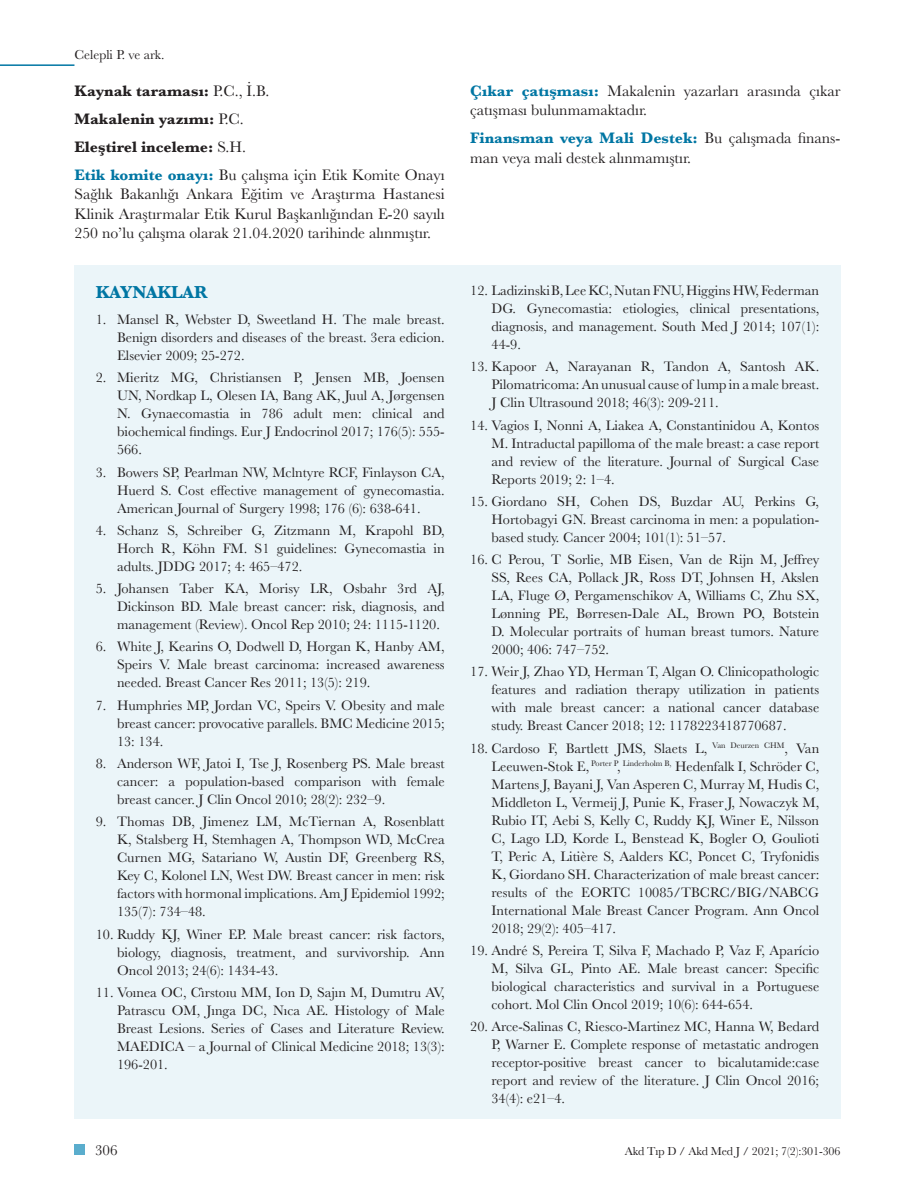
<style>
.page{position:relative;width:915px;height:1191px;background:#fff}
.page>*{position:absolute;margin:0;border:0;box-sizing:border-box;transform-origin:0 0}
.t1{font:700 18px "Baskerville";color:#0076a3}
.t2{font:15.75px/19.5px "Baskerville";color:#231f20}
.t3{font:700 15.75px/28px "Baskerville";color:#231f20}
.t4{font:15px "Baskerville";color:#231f20}
.t5{font:14.25px/18px "Baskerville";color:#231f20;text-align:justify}
.t6{font:13.5px "Baskerville";color:#231f20}
.t7{font:12px "Baskerville";letter-spacing:-.01em;color:#231f20}
.s1{font-weight:400}
.s2{color:#0076a3}
.s3{font-weight:700;color:#0076a3}
</style>
<div class="page">
<div style="left:74px;top:1144px;width:10px;height:10px;background:#5aadcd"></div>
<hr style="left:0;top:64px;width:74px;height:2px;background:#0076a3">
<div style="left:74px;top:265px;width:766px;height:853px;background:#ebf5f9"></div>
<p class="t6" style="left:74px;top:46px;width:91px">Celepli P. ve ark.</p>
<p class="t3" style="left:74px;top:77px;width:371px">Kaynak taraması: <span class="s1">P.C., İ.B.<br></span>Makalenin yazımı: <span class="s1">P.C.<br></span>Eleştirel inceleme: <span class="s1">S.H.<br></span><span class="s2">Etik komite onayı:</span> <span class="s1">Bu çalışma için Etik Komite Onayı</span></p>
<p class="t2" style="left:74px;top:185px;width:371px;text-align:justify">Sağlık Bakanlığı Ankara Eğitim ve Araştırma Hastanesi Klinik Araştırmalar Etik Kurul Başkanlığından E-20 sayılı 250 no’lu çalışma olarak 21.04.2020 tarihinde alınmıştır.</p>
<p class="t1" style="left:96px;top:279px;width:113px">KAYNAKLAR</p>
<p class="t5" style="left:117px;top:311px;width:329px;text-indent:-21px">1. Mansel R, Webster D, Sweetland H. The male breast.<br>Benign disorders and diseases of the breast. 3era edicion.<br>Elsevier 2009; 25-272.</p>
<p class="t5" style="left:117px;top:369px;width:329px;text-indent:-21px">2. Mieritz MG, Christiansen P, Jensen MB, Joensen UN, Nordkap L, Olesen IA, Bang AK, Juul A, Jørgensen N. Gynaecomastia in 786 adult men: clinical and biochemical findings. Eur J Endocrinol 2017; 176(5): 555- 566.</p>
<p class="t5" style="left:117px;top:463px;width:329px;text-indent:-21px">3. Bowers SP, Pearlman NW, Mclntyre RCF, Finlayson CA, Huerd S. Cost effective management of gynecomastia.<br>American Journal of Surgery 1998; 176 (6): 638-641.</p>
<p class="t5" style="left:117px;top:521px;width:329px;text-indent:-21px">4. Schanz S, Schreiber G, Zitzmann M, Krapohl BD, Horch R, Köhn FM. S1 guidelines: Gynecomastia in adults. JDDG 2017; 4: 465–472.</p>
<p class="t5" style="left:117px;top:580px;width:329px;text-indent:-21px">5. Johansen Taber KA, Morisy LR, Osbahr 3rd AJ, Dickinson BD. Male breast cancer: risk, diagnosis, and management (Review). Oncol Rep 2010; 24: 1115-1120.</p>
<p class="t5" style="left:117px;top:638px;width:329px;text-indent:-21px">6. White J, Kearins O, Dodwell D, Horgan K, Hanby AM, Speirs V. Male breast carcinoma: increased awareness needed. Breast Cancer Res 2011; 13(5): 219.</p>
<p class="t5" style="left:117px;top:696px;width:329px;text-indent:-21px">7. Humphries MP, Jordan VC, Speirs V. Obesity and male breast cancer: provocative parallels. BMC Medicine 2015; 13: 134.</p>
<p class="t5" style="left:117px;top:754px;width:329px;text-indent:-21px">8. Anderson WF, Jatoi I, Tse J, Rosenberg PS. Male breast cancer: a population-based comparison with female breast cancer. J Clin Oncol 2010; 28(2): 232–9.</p>
<p class="t5" style="left:117px;top:813px;width:329px;text-indent:-21px">9. Thomas DB, Jimenez LM, McTiernan A, Rosenblatt K, Stalsberg H, Stemhagen A, Thompson WD, McCrea Curnen MG, Satariano W, Austin DF, Greenberg RS, Key C, Kolonel LN, West DW. Breast cancer in men: risk factors with hormonal implications. Am J Epidemiol 1992; 135(7): 734–48.</p>
<p class="t5" style="left:117px;top:925px;width:329px;text-indent:-21px">10. Ruddy KJ, Winer EP. Male breast cancer: risk factors, biology, diagnosis, treatment, and survivorship. Ann Oncol 2013; 24(6): 1434-43.</p>
<p class="t5" style="left:117px;top:983px;width:329px;text-indent:-21px">11. Voınea OC, Cı̂rstoıu MM, Ion D, Sajın M, Dumıtru AV, Patrascu OM, Jınga DC, Nıca AE. Histology of Male Breast Lesions. Series of Cases and Literature Review.<br>MAEDICA – a Journal of Clinical Medicine 2018; 13(3):<br>196-201.</p>
<p class="t4" style="left:95px;top:1140px;width:24px">306</p>
<p class="t2" style="left:470px;top:81px;width:371px"><span class="s3">Çıkar çatışması:</span> Makalenin yazarları arasında çıkar çatışması bulunmamaktadır.</p>
<p class="t2" style="left:470px;top:129px;width:371px"><span class="s3">Finansman veya Mali Destek:</span> Bu çalışmada finans&shy;man veya mali destek alınmamıştır.</p>
<p class="t5" style="left:491px;top:281px;width:329px;text-indent:-21px">12. LadizinskiB,Lee KC,Nutan FNU, Higgins HW, Federman DG. Gynecomastia: etiologies, clinical presentations, diagnosis, and management. South Med J 2014; 107(1):<br>44-9.</p>
<p class="t5" style="left:491px;top:358px;width:329px;text-indent:-21px">13. Kapoor A, Narayanan R, Tandon A, Santosh AK.<br>Pilomatricoma: An unusual cause of lump in a male breast.<br>J Clin Ultrasound 2018; 46(3): 209-211.</p>
<p class="t5" style="left:491px;top:416px;width:329px;text-indent:-21px">14. Vagios I, Nonni A, Liakea A, Constantinidou A, Kontos M. Intraductal papilloma of the male breast: a case report and review of the literature. Journal of Surgical Case Reports 2019; 2: 1–4.</p>
<p class="t5" style="left:491px;top:492px;width:329px;text-indent:-21px">15. Giordano SH, Cohen DS, Buzdar AU, Perkins G, Hortobagyi GN. Breast carcinoma in men: a population&shy;based study. Cancer 2004; 101(1): 51–57.</p>
<p class="t5" style="left:491px;top:550px;width:329px;text-indent:-21px">16. C Perou, T Sorlie, MB Eisen, Van de Rijn M, Jeffrey SS, Rees CA, Pollack JR, Ross DT, Johnsen H, Akslen LA, Fluge Ø, Pergamenschikov A, Williams C, Zhu SX, Lønning PE, Børresen-Dale AL, Brown PO, Botstein D. Molecular portraits of human breast tumors. Nature 2000; 406: 747–752.</p>
<p class="t5" style="left:491px;top:663px;width:329px;text-indent:-21px">17. Weir J, Zhao YD, Herman T, Algan O. Clinicopathologic features and radiation therapy utilization in patients with male breast cancer: a national cancer database study. Breast Cancer 2018; 12: 1178223418770687.</p>
<p class="t5" style="left:491px;top:739px;width:329px;text-indent:-21px">18. Cardoso F, Bartlett JMS, Slaets L, <sup>Van</sup> <sup>Deurzen</sup> <sup>CHM</sup>, Van Leeuwen-Stok E, <sup>Porter</sup> <sup>P</sup>, <sup>Linderholm</sup> <sup>B,</sup> Hedenfalk I, Schröder C, Martens J, Bayani J, Van Asperen C, Murray M, Hudis C, Middleton L, Vermeij J, Punie K, Fraser J, Nowaczyk M, Rubio IT, Aebi S, Kelly C, Ruddy KJ, Winer E, Nilsson C, Lago LD, Korde L, Benstead K, Bogler O, Goulioti T, Peric A, Litière S, Aalders KC, Poncet C, Tryfonidis K, Giordano SH. Characterization of male breast cancer: results of the EORTC 10085/TBCRC/BIG/NABCG International Male Breast Cancer Program. Ann Oncol 2018; 29(2): 405–417.</p>
<p class="t5" style="left:491px;top:941px;width:329px;text-indent:-21px">19. André S, Pereira T, Silva F, Machado P, Vaz F, Aparício M, Silva GL, Pinto AE. Male breast cancer: Specific biological characteristics and survival in a Portuguese cohort. Mol Clin Oncol 2019; 10(6): 644-654.</p>
<p class="t5" style="left:491px;top:1017px;width:329px;text-indent:-21px">20. Arce-Salinas C, Riesco-Martinez MC, Hanna W, Bedard P, Warner E. Complete response of metastatic androgen receptor-positive breast cancer to bicalutamide:case report and review of the literature. J Clin Oncol 2016; 34(4): e21–4.</p>
<p class="t7" style="left:624px;top:1143px;width:217px">Akd Tıp D / Akd Med J / 2021; 7(2):301-306</p>
</div>
